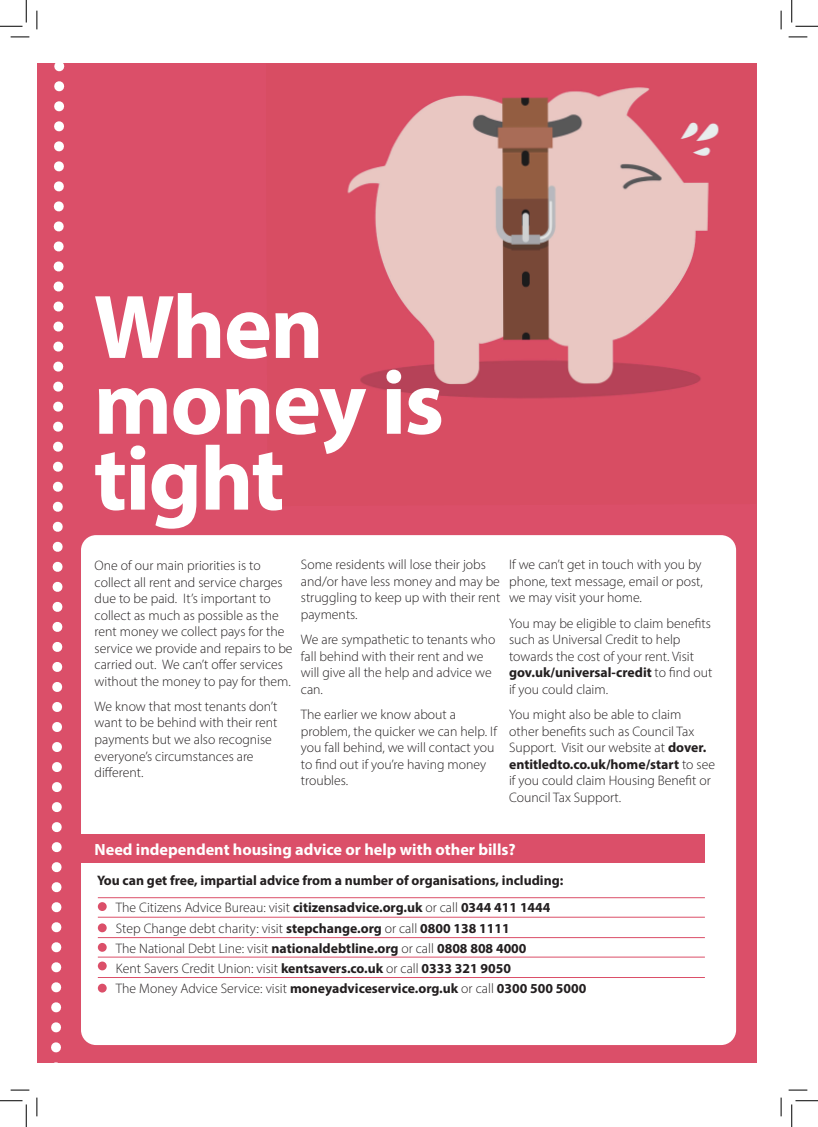
<style>
.page{position:relative;width:818px;height:1127px;background:#fff}
.page>*{position:absolute;margin:0;border:0;box-sizing:border-box;transform-origin:0 0}
.t1{font:700 91.25px/75.8px "Myriad Pro";letter-spacing:-.02em;color:#fff}
.t2{font:700 16.25px "Myriad Pro";color:#fff}
.t3{font:300 13.75px/16.5px "Myriad Pro";color:#231f20}
.t4{font:700 13.75px "Myriad Pro";color:#231f20}
.s1{font-weight:700}
.s2{font-weight:300}
</style>
<div class="page">
<div style="left:37px;top:63px;width:719px;height:1000px;background:#db4f69"></div>
<img style="left:347px;top:87px;width:372px;height:312px">
<div style="left:81px;top:535px;width:655px;height:509px;background:#fff;border-radius:15px"></div>
<svg style="left:51px;top:63px;width:14px;height:1000px"></svg>
<div style="left:81px;top:834px;width:624px;height:28px;background:#db4f69"></div>
<hr style="left:98px;top:897px;width:607px;height:1px;background:#db4f69">
<hr style="left:98px;top:916px;width:607px;height:1px;background:#db4f69">
<hr style="left:98px;top:937px;width:607px;height:1px;background:#db4f69">
<hr style="left:98px;top:956px;width:607px;height:1px;background:#db4f69">
<hr style="left:98px;top:976px;width:607px;height:1px;background:#db4f69">
<svg style="left:98px;top:901px;width:9px;height:9px"></svg>
<div style="left:98px;top:923px;width:9px;height:9px;background:#db4f69;border-radius:50%"></div>
<div style="left:98px;top:942px;width:9px;height:9px;background:#db4f69;border-radius:50%"></div>
<div style="left:98px;top:961px;width:9px;height:9px;background:#db4f69;border-radius:50%"></div>
<div style="left:98px;top:983px;width:9px;height:9px;background:#db4f69;border-radius:50%"></div>
<svg style="left:11px;top:36px;width:18px;height:2px"></svg>
<svg style="left:788px;top:36px;width:19px;height:2px"></svg>
<svg style="left:11px;top:1089px;width:18px;height:1px"></svg>
<svg style="left:788px;top:1089px;width:19px;height:1px"></svg>
<svg style="left:36px;top:11px;width:2px;height:18px"></svg>
<svg style="left:36px;top:1097px;width:2px;height:18px"></svg>
<svg style="left:780px;top:11px;width:2px;height:18px"></svg>
<svg style="left:780px;top:1097px;width:2px;height:18px"></svg>
<svg style="left:0;top:0;width:27px;height:27px"></svg>
<svg style="left:0;top:1100px;width:27px;height:26px"></svg>
<svg style="left:791px;top:0;width:27px;height:27px"></svg>
<svg style="left:791px;top:1100px;width:27px;height:26px"></svg>
<p class="t1" style="left:94px;top:286px;width:232px">When</p>
<p class="t1" style="left:94px;top:362px;width:352px">money is tight</p>
<p class="t3" style="left:509px;top:556px;width:195px;text-align:justify">If we can’t get in touch with you by phone, text message, email or post, we may visit your home.</p>
<p class="t3" style="left:509px;top:614px;width:205px">You may be eligible to claim benefits such as Universal Credit to help towards the cost of your rent. Visit <span class="s1">gov.uk/universal-credit</span> to find out if you could claim.</p>
<p class="t3" style="left:509px;top:705px;width:207px">You might also be able to claim<br>other benefits such as Council Tax<br>Support. Visit our website at <span class="s1">dover. entitledto.co.uk/home/start</span> to see if you could claim Housing Benefit or<br>Council Tax Support.</p>
<p class="t2" style="left:95px;top:838px;width:423px">Need independent housing advice or help with other bills?</p>
<p class="t4" style="left:97px;top:871px;width:468px">You can get free, impartial advice from a number of organisations, including:</p>
<p class="t3" style="left:116px;top:899px;width:436px">The Citizens Advice Bureau: visit <span class="s1">citizensadvice.org.uk</span> or call <span class="s1">0344 411 1444</span></p>
<p class="t3" style="left:116px;top:919px;width:395px">Step Change debt charity: visit <span class="s1">stepchange.org</span> or call <span class="s1">0800 138 1111</span></p>
<p class="t3" style="left:116px;top:939px;width:412px">The National Debt Line: visit <span class="s1">nationaldebtline.org</span> or call <span class="s1">0808 808 4000</span></p>
<p class="t3" style="left:116px;top:959px;width:397px">Kent Savers Credit Union: visit <span class="s1">kentsavers.co.uk</span> or call <span class="s1">0333 321 9050</span></p>
<p class="t4" style="left:116px;top:978px;width:472px"><span class="s2">The Money Advice Service: visit</span> moneyadviceservice.org.uk <span class="s2">or call</span> 0300 500 5000</p>
<p class="t3" style="left:301px;top:556px;width:201px">Some residents will lose their jobs and/or have less money and may be struggling to keep up with their rent payments.</p>
<p class="t3" style="left:301px;top:631px;width:196px">We are sympathetic to tenants who fall behind with their rent and we will give all the help and advice we can.</p>
<p class="t3" style="left:301px;top:705px;width:198px">The earlier we know about a problem, the quicker we can help. If you fall behind, we will contact you to find out if you’re having money troubles.</p>
<p class="t3" style="left:95px;top:557px;width:199px">One of our main priorities is to collect all rent and service charges due to be paid. It’s important to collect as much as possible as the rent money we collect pays for the service we provide and repairs to be carried out. We can’t offer services without the money to pay for them.</p>
<p class="t3" style="left:95px;top:697px;width:184px">We know that most tenants don’t want to be behind with their rent payments but we also recognise everyone’s circumstances are different.</p>
</div>
